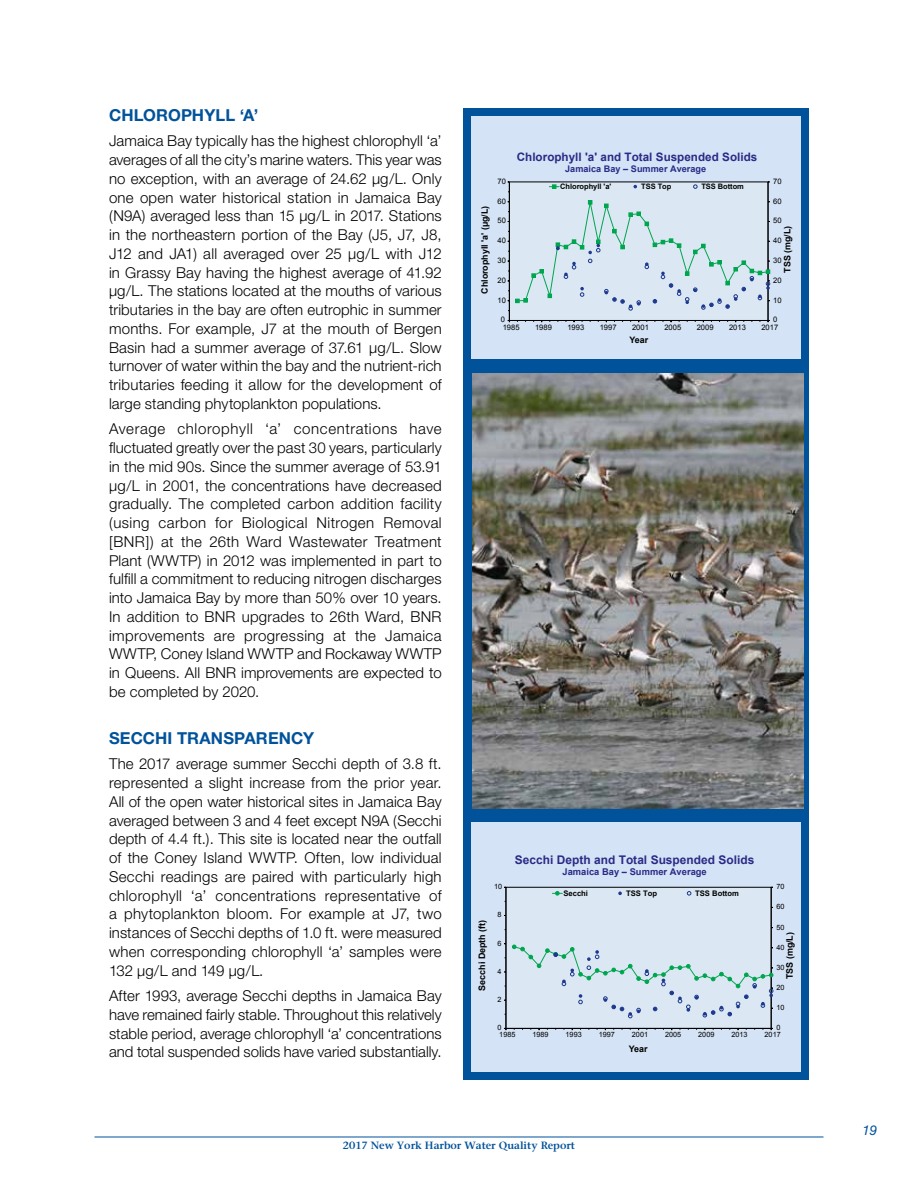
<style>
.page{position:relative;width:918px;height:1188px;background:#fff}
.page>*{position:absolute;margin:0;border:0;box-sizing:border-box;transform-origin:0 0}
.t1{font:700 16.5px "Helvetica Neue";letter-spacing:.005em;color:#00529b}
.t2{font:300 15px/18.8px "Helvetica Neue";letter-spacing:.005em;color:#000;text-align:justify}
.t3{font:italic 13.5px "Helvetica Neue";color:#00529b}
.t4{font:700 11.85px "Arial";letter-spacing:.005em;color:#2a2a86}
.t5{font:700 11.7px "Arial";letter-spacing:.005em;color:#2a2a86}
.t6{font:600 10.5px "Stone Serif";color:#00529b}
.t7{font:700 9.3px "Arial";letter-spacing:.005em;color:#2a2a86}
.t8{font:700 9.15px "Arial";letter-spacing:.005em;color:#2a2a86}
.t9{font:700 9px "Arial";color:#000}
.t10{font:700 8.85px "Arial";color:#000}
.t11{font:7.65px "Arial";letter-spacing:-.005em;color:#000}
.t12{font:700 7.65px "Arial";color:#000}
.t13{font:700 7.5px "Arial";color:#000}
.t14{font:7.2px "Arial";letter-spacing:-.005em;color:#000}
</style>
<div class="page">
<hr style="left:94px;top:1137px;width:730px;height:1px;background:#00529b">
<div style="left:464px;top:108px;width:345px;height:972px;background:#00529b"></div>
<div style="left:472px;top:116px;width:329px;height:243px;background:#d4e3f5"></div>
<div style="left:509px;top:182px;width:259px;height:138px;background:#dbe8f3"></div>
<hr style="left:768px;top:182px;width:1px;height:138px;background:#000">
<hr style="left:509px;top:182px;width:1px;height:138px;background:#000">
<hr style="left:509px;top:320px;width:259px;height:1px;background:#000">
<svg style="left:515px;top:198px;width:255px;height:112px"></svg>
<svg style="left:549px;top:185px;width:10px;height:4px"></svg>
<svg style="left:693px;top:185px;width:4px;height:4px"></svg>
<div style="left:472px;top:822px;width:329px;height:250px;background:#d4e3f5"></div>
<div style="left:506px;top:887px;width:265px;height:141px;background:#dbe8f3"></div>
<div style="left:506px;top:887px;width:265px;height:142px;border:1px solid #000"></div>
<hr style="left:771px;top:887px;width:1px;height:141px;background:#000">
<hr style="left:506px;top:887px;width:1px;height:141px;background:#000">
<hr style="left:506px;top:1028px;width:265px;height:1px;background:#000">
<svg style="left:512px;top:945px;width:261px;height:73px"></svg>
<svg style="left:552px;top:891px;width:10px;height:4px"></svg>
<svg style="left:618px;top:892px;width:4px;height:3px"></svg>
<svg style="left:687px;top:891px;width:4px;height:4px"></svg>
<img style="left:473px;top:373px;width:330px;height:436px">
<p class="t1" style="left:109px;top:105px;width:151px">CHLOROPHYLL ‘A’</p>
<p class="t2" style="left:109px;top:131px;width:334px">Jamaica Bay typically has the highest chlorophyll ‘a’ averages of all the city’s marine waters. This year was no exception, with an average of 24.62 µg/L. Only one open water historical station in Jamaica Bay (N9A) averaged less than 15 µg/L in 2017. Stations in the northeastern portion of the Bay (J5, J7, J8, J12 and JA1) all averaged over 25 µg/L with J12 in Grassy Bay having the highest average of 41.92 µg/L. The stations located at the mouths of various tributaries in the bay are often eutrophic in summer months. For example, J7 at the mouth of Bergen Basin had a summer average of 37.61 µg/L. Slow turnover of water within the bay and the nutrient-rich tributaries feeding it allow for the development of large standing phytoplankton populations.</p>
<p class="t2" style="left:109px;top:419px;width:334px">Average chlorophyll ‘a’ concentrations have fluctuated greatly over the past 30 years, particularly in the mid 90s. Since the summer average of 53.91 µg/L in 2001, the concentrations have decreased gradually. The completed carbon addition facility (using carbon for Biological Nitrogen Removal [BNR]) at the 26th Ward Wastewater Treatment Plant (WWTP) in 2012 was implemented in part to fulfill a commitment to reducing nitrogen discharges into Jamaica Bay by more than 50% over 10 years.<br>In addition to BNR upgrades to 26th Ward, BNR improvements are progressing at the Jamaica WWTP, Coney Island WWTP and Rockaway WWTP in Queens. All BNR improvements are expected to be completed by 2020.</p>
<p class="t1" style="left:109px;top:728px;width:207px">SECCHI TRANSPARENCY</p>
<p class="t2" style="left:109px;top:754px;width:334px">The 2017 average summer Secchi depth of 3.8 ft. represented a slight increase from the prior year.<br>All of the open water historical sites in Jamaica Bay averaged between 3 and 4 feet except N9A (Secchi depth of 4.4 ft.). This site is located near the outfall of the Coney Island WWTP. Often, low individual Secchi readings are paired with particularly high chlorophyll ‘a’ concentrations representative of a phytoplankton bloom. For example at J7, two instances of Secchi depths of 1.0 ft. were measured when corresponding chlorophyll ‘a’ samples were 132 µg/L and 149 µg/L.</p>
<p class="t2" style="left:109px;top:986px;width:334px">After 1993, average Secchi depths in Jamaica Bay have remained fairly stable. Throughout this relatively stable period, average chlorophyll ‘a’ concentrations and total suspended solids have varied substantially.</p>
<p class="t10" style="left:479px;top:294px;width:89px;rotate:-90deg">C h ol or p h μ('a'l ly g L/ )</p>
<p class="t5" style="left:517px;top:149px;width:242px">Chlorophyll 'a' and Total Suspended Solids</p>
<p class="t8" style="left:565px;top:162px;width:143px">Jamaica Bay – Summer Average</p>
<p class="t11" style="left:498px;top:176px;width:10px">70</p>
<p class="t13" style="left:560px;top:181px;width:53px">Chlorophyll 'a'</p>
<p class="t13" style="left:641px;top:181px;width:32px">TSS Top</p>
<p class="t13" style="left:701px;top:181px;width:44px">TSS Bottom</p>
<p class="t11" style="left:773px;top:176px;width:10px">70</p>
<p class="t11" style="left:498px;top:196px;width:10px">60</p>
<p class="t11" style="left:773px;top:196px;width:10px">60</p>
<p class="t11" style="left:498px;top:216px;width:10px">50</p>
<p class="t11" style="left:773px;top:216px;width:10px">50</p>
<p class="t11" style="left:498px;top:236px;width:10px">40</p>
<p class="t11" style="left:498px;top:255px;width:10px">30</p>
<p class="t10" style="left:782px;top:273px;width:48px;rotate:-90deg">TSS (mg/L)</p>
<p class="t11" style="left:773px;top:236px;width:10px">40</p>
<p class="t11" style="left:773px;top:255px;width:10px">30</p>
<p class="t11" style="left:498px;top:275px;width:10px">20</p>
<p class="t11" style="left:773px;top:275px;width:10px">20</p>
<p class="t11" style="left:498px;top:295px;width:10px">10</p>
<p class="t11" style="left:773px;top:295px;width:10px">10</p>
<p class="t11" style="left:501px;top:315px;width:6px">0</p>
<p class="t11" style="left:773px;top:315px;width:6px">0</p>
<p class="t11" style="left:503px;top:322px;width:18px">1985</p>
<p class="t11" style="left:535px;top:322px;width:18px">1989</p>
<p class="t11" style="left:567px;top:322px;width:18px">1993</p>
<p class="t11" style="left:600px;top:322px;width:18px">1997</p>
<p class="t11" style="left:632px;top:322px;width:18px">2001</p>
<p class="t11" style="left:664px;top:322px;width:18px">2005</p>
<p class="t11" style="left:697px;top:322px;width:18px">2009</p>
<p class="t11" style="left:729px;top:322px;width:18px">2013</p>
<p class="t11" style="left:761px;top:322px;width:18px">2017</p>
<p class="t10" style="left:629px;top:334px;width:20px">Year</p>
<p class="t4" style="left:515px;top:852px;width:241px">Secchi Depth and Total Suspended Solids</p>
<p class="t7" style="left:562px;top:866px;width:146px">Jamaica Bay – Summer Average</p>
<p class="t14" style="left:494px;top:882px;width:10px">10</p>
<p class="t9" style="left:476px;top:991px;width:73px;rotate:-90deg">S hcce Di pe h t ) t f (</p>
<p class="t14" style="left:498px;top:910px;width:6px">8</p>
<p class="t14" style="left:498px;top:938px;width:6px">6</p>
<p class="t14" style="left:498px;top:967px;width:6px">4</p>
<p class="t14" style="left:498px;top:995px;width:6px">2</p>
<p class="t12" style="left:563px;top:888px;width:26px">Secchi</p>
<p class="t12" style="left:626px;top:888px;width:32px">TSS Top</p>
<p class="t12" style="left:695px;top:888px;width:45px">TSS Bottom</p>
<p class="t14" style="left:776px;top:882px;width:10px">70</p>
<p class="t14" style="left:776px;top:902px;width:10px">60</p>
<p class="t14" style="left:776px;top:922px;width:10px">50</p>
<p class="t9" style="left:784px;top:979px;width:49px;rotate:-90deg">TSS (mg/L)</p>
<p class="t14" style="left:776px;top:942px;width:10px">40</p>
<p class="t14" style="left:776px;top:963px;width:10px">30</p>
<p class="t14" style="left:776px;top:983px;width:10px">20</p>
<p class="t14" style="left:776px;top:1003px;width:10px">10</p>
<p class="t14" style="left:498px;top:1023px;width:6px">0</p>
<p class="t14" style="left:776px;top:1023px;width:6px">0</p>
<p class="t14" style="left:499px;top:1030px;width:18px">1985</p>
<p class="t14" style="left:532px;top:1030px;width:18px">1989</p>
<p class="t14" style="left:566px;top:1030px;width:18px">1993</p>
<p class="t14" style="left:599px;top:1030px;width:18px">1997</p>
<p class="t14" style="left:632px;top:1030px;width:18px">2001</p>
<p class="t14" style="left:665px;top:1030px;width:18px">2005</p>
<p class="t14" style="left:698px;top:1030px;width:18px">2009</p>
<p class="t14" style="left:731px;top:1030px;width:18px">2013</p>
<p class="t14" style="left:765px;top:1030px;width:18px">2017</p>
<p class="t9" style="left:629px;top:1043px;width:20px">Year</p>
<p class="t6" style="left:343px;top:1139px;width:234px">2017 New York Harbor Water Quality Report</p>
<p class="t3" style="left:863px;top:1122px;width:16px">19</p>
</div>
